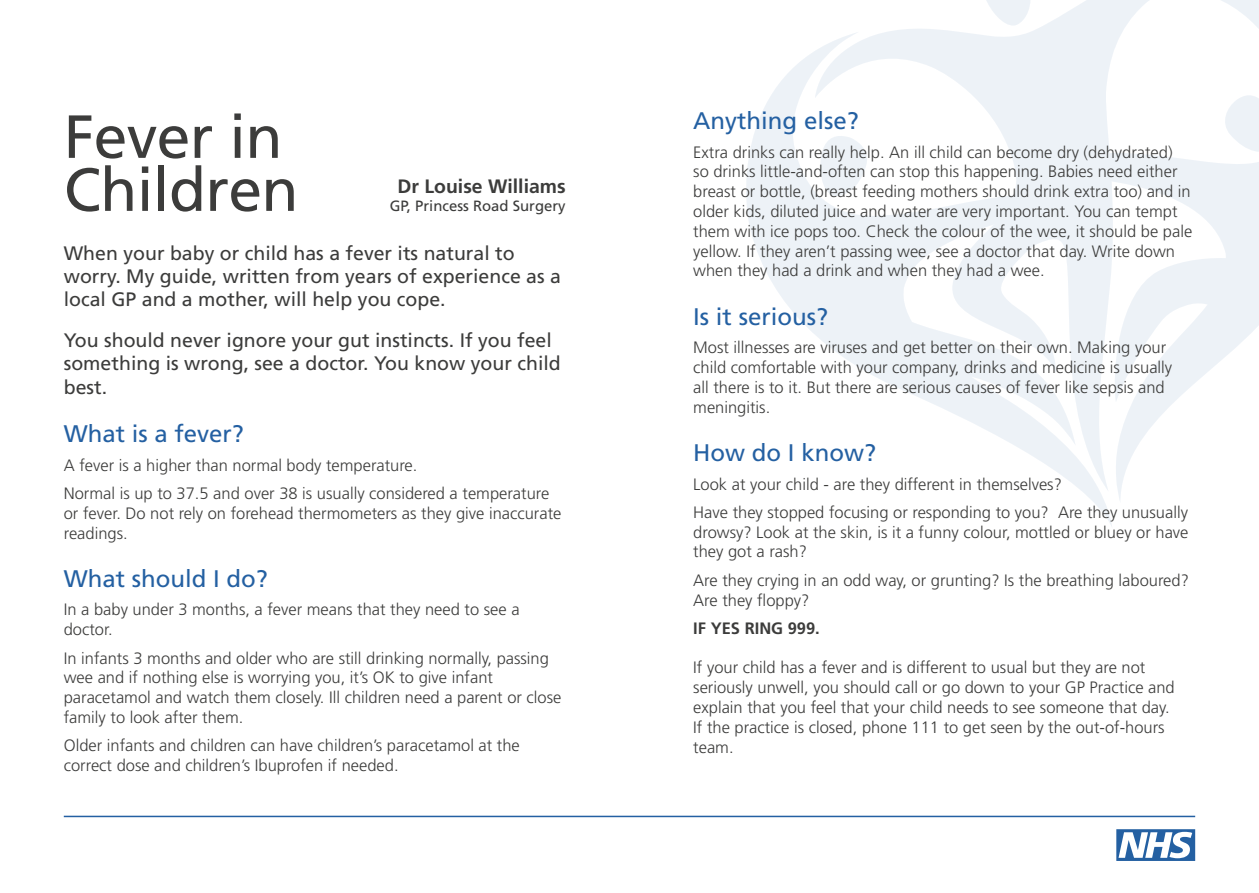
<style>
.page{position:relative;width:1259px;height:893px;background:#fff}
.page>*{position:absolute;margin:0;border:0;box-sizing:border-box;transform-origin:0 0}
.t1{font:60.75px/52.9px "Frutiger";letter-spacing:-.01em;color:#3c3c3b}
.t2{font:24px "Frutiger";color:#2460a2}
.t3{font:19.5px/23.4px "Frutiger";color:#3c3c3b}
.t4{font:700 19.35px "Frutiger";color:#3c3c3b}
.t5{font:300 16.5px/19.8px "Frutiger";color:#3c3c3b}
.t6{font:700 16.5px "Frutiger";color:#3c3c3b}
.t7{font:14.85px "Frutiger";color:#3c3c3b}
</style>
<div class="page">
<svg style="left:986px;top:0;width:44px;height:25px"></svg>
<svg style="left:746px;top:32px;width:366px;height:494px"></svg>
<svg style="left:818px;top:134px;width:51px;height:63px"></svg>
<svg style="left:1031px;top:0;width:228px;height:503px"></svg>
<svg style="left:1219px;top:93px;width:40px;height:61px"></svg>
<hr style="left:64px;top:816px;width:1131px;height:1px;background:#2460a2">
<svg style="left:1116px;top:829px;width:79px;height:32px"></svg>
<h1 class="t1" style="left:64px;top:110px;width:236px">Fever in<br>Children</h1>
<p class="t4" style="left:398px;top:175px;width:169px">Dr Louise Williams</p>
<p class="t7" style="left:390px;top:197px;width:177px">GP, Princess Road Surgery</p>
<p class="t3" style="left:64px;top:241px;width:499px">When your baby or child has a fever its natural to worry. My guide, written from years of experience as a local GP and a mother, will help you cope.</p>
<p class="t3" style="left:64px;top:328px;width:498px">You should never ignore your gut instincts. If you feel something is wrong, see a doctor. You know your child best.</p>
<h2 class="t2" style="left:64px;top:420px;width:182px">What is a fever?</h2>
<p class="t5" style="left:64px;top:451px;width:487px;line-height:28.3px">A fever is a higher than normal body temperature.<br>Normal is up to 37.5 and over 38 is usually considered a temperature</p>
<p class="t5" style="left:64px;top:503px;width:499px">or fever. Do not rely on forehead thermometers as they give inaccurate readings.</p>
<h2 class="t2" style="left:64px;top:565px;width:206px">What should I do?</h2>
<p class="t5" style="left:64px;top:600px;width:457px">In a baby under 3 months, a fever means that they need to see a doctor.</p>
<p class="t5" style="left:64px;top:648px;width:499px">In infants 3 months and older who are still drinking normally, passing wee and if nothing else is worrying you, it’s OK to give infant paracetamol and watch them closely. Ill children need a parent or close family to look after them.</p>
<p class="t5" style="left:64px;top:736px;width:457px">Older infants and children can have children’s paracetamol at the correct dose and children’s Ibuprofen if needed.</p>
<h2 class="t2" style="left:693px;top:107px;width:167px">Anything else?</h2>
<p class="t5" style="left:693px;top:142px;width:500px">Extra drinks can really help. An ill child can become dry (dehydrated) so drinks little-and-often can stop this happening. Babies need either breast or bottle, (breast feeding mothers should drink extra too) and in older kids, diluted juice and water are very important. You can tempt them with ice pops too. Check the colour of the wee, it should be pale yellow. If they aren’t passing wee, see a doctor that day. Write down when they had a drink and when they had a wee.</p>
<h2 class="t2" style="left:693px;top:302px;width:136px">Is it serious?</h2>
<p class="t5" style="left:693px;top:338px;width:480px">Most illnesses are viruses and get better on their own. Making your child comfortable with your company, drinks and medicine is usually all there is to it. But there are serious causes of fever like sepsis and meningitis.</p>
<h2 class="t2" style="left:693px;top:439px;width:184px">How do I know?</h2>
<p class="t5" style="left:693px;top:470px;width:496px;line-height:28.3px">Look at your child - are they different in themselves?<br>Have they stopped focusing or responding to you? Are they unusually</p>
<p class="t5" style="left:693px;top:522px;width:497px">drowsy? Look at the skin, is it a funny colour, mottled or bluey or have they got a rash?</p>
<p class="t5" style="left:693px;top:570px;width:497px">Are they crying in an odd way, or grunting? Is the breathing laboured?<br>Are they floppy?</p>
<p class="t6" style="left:693px;top:618px;width:128px">IF YES RING 999.</p>
<p class="t5" style="left:693px;top:658px;width:483px">If your child has a fever and is different to usual but they are not seriously unwell, you should call or go down to your GP Practice and explain that you feel that your child needs to see someone that day.<br>If the practice is closed, phone 111 to get seen by the out-of-hours team.</p>
</div>
